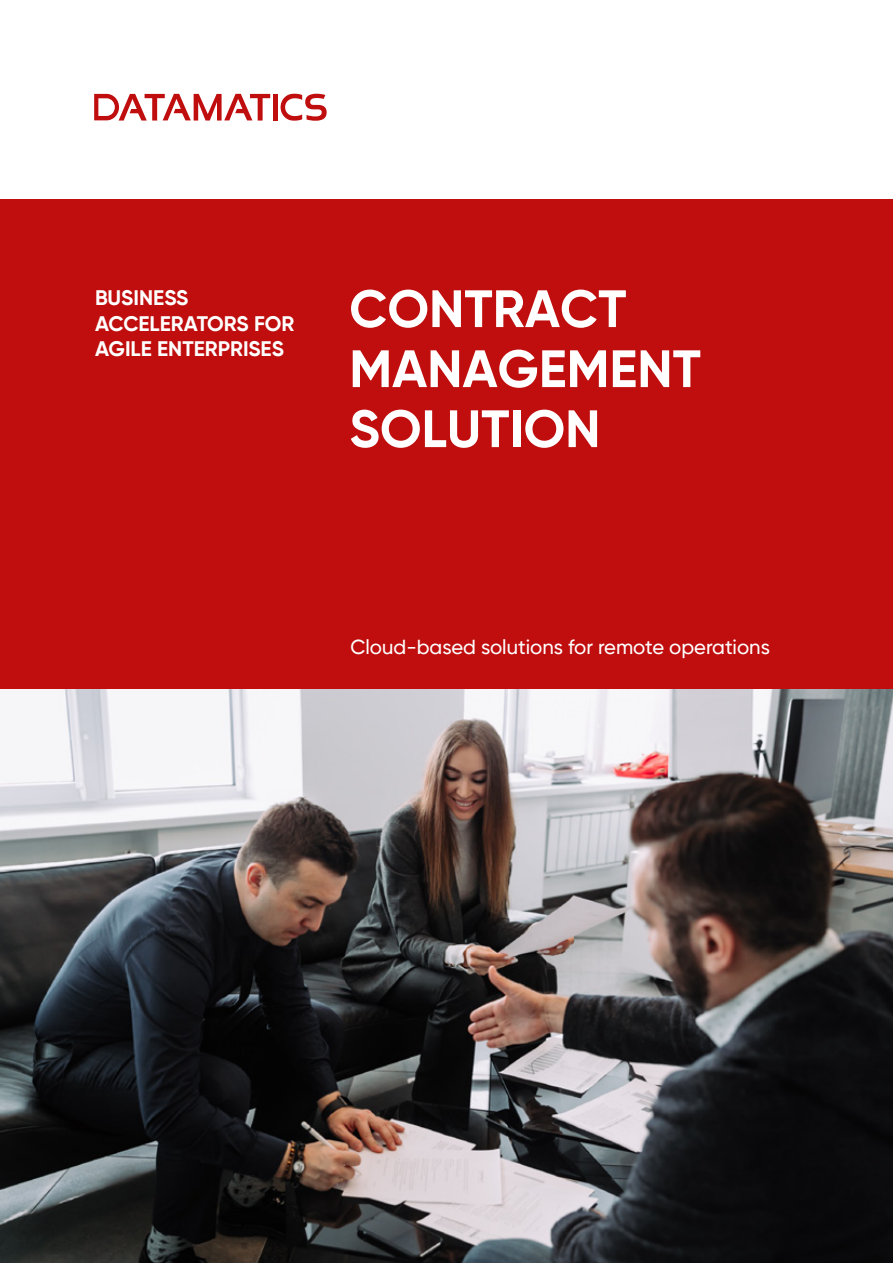
<style>
.page{position:relative;width:893px;height:1263px;background:#fff}
.page>*{position:absolute;margin:0;border:0;box-sizing:border-box;transform-origin:0 0}
.t1{font:700 52.5px/60px "Gilroy";color:#fff}
.t2{font:700 21px/25.2px "Gilroy";color:#fff}
.t3{font:500 20.25px "Gilroy";color:#fff}
</style>
<div class="page">
<img style="left:0;top:688px;width:893px;height:574px">
<div style="left:0;top:199px;width:893px;height:489px;background:#c00d0d"></div>
<div style="left:273px;top:94px;width:5px;height:27px;background:#c00d0d"></div>
<svg style="left:281px;top:94px;width:46px;height:27px"></svg>
<svg style="left:94px;top:94px;width:176px;height:27px"></svg>
<p class="t2" style="left:95px;top:285px;width:201px">BUSINESS<br>ACCELERATORS FOR<br>AGILE ENTERPRISES</p>
<h1 class="t1" style="left:349px;top:278px;width:353px">CONTRACT<br>MANAGEMENT<br>SOLUTION</h1>
<p class="t3" style="left:350px;top:635px;width:421px">Cloud-based solutions for remote operations</p>
</div>
